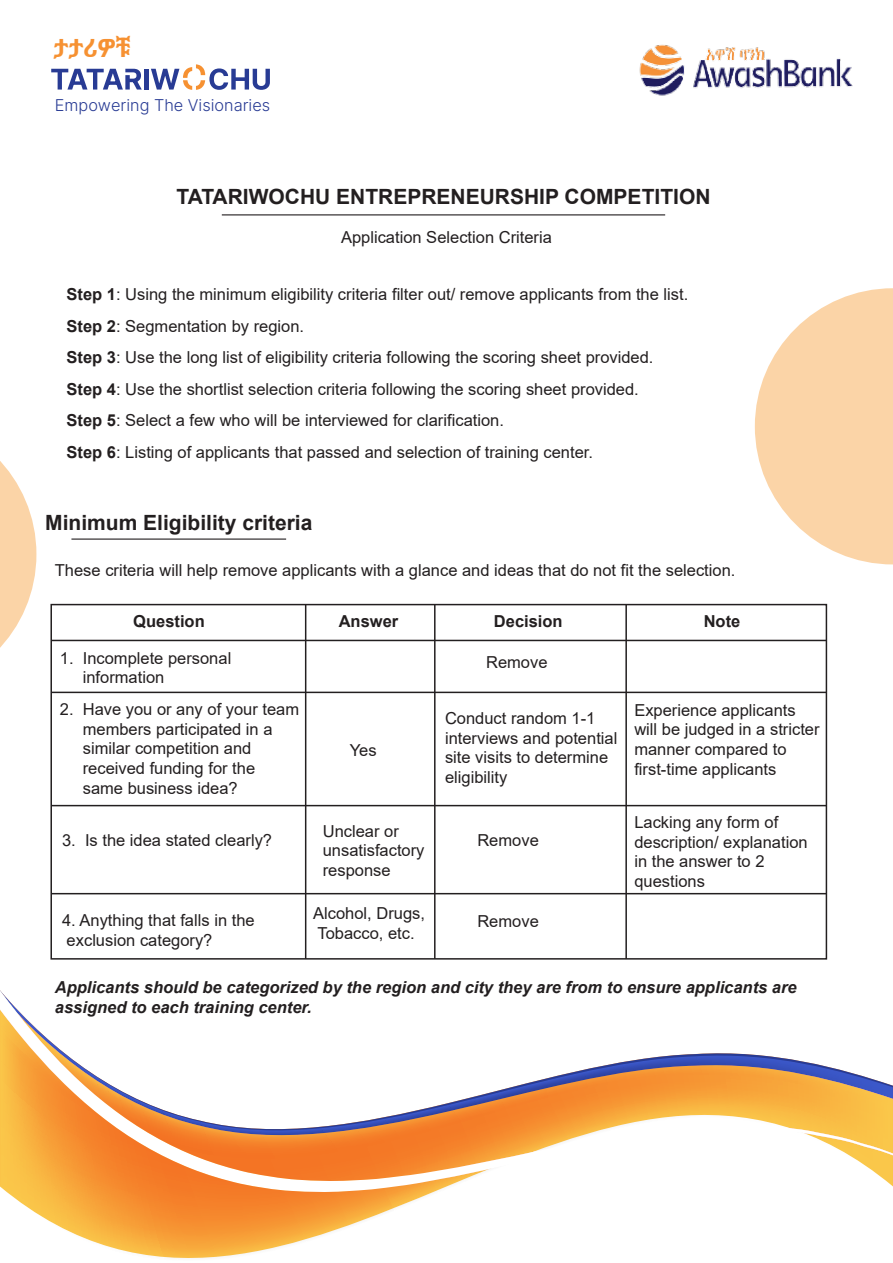
<style>
.page{position:relative;width:893px;height:1263px;background:#fff}
.page>*{position:absolute;margin:0;border:0;box-sizing:border-box;transform-origin:0 0}
.t1{font:700 semi-condensed 25.05px "Noto Sans Ethiopic";color:#f69132}
.t2{font:700 21px "Arial";color:#231f20}
.t3{font:16.5px/19.8px "Arial";color:#231f20}
.t4{font:italic 700 16.5px/19.8px "Arial";color:#231f20}
.t5{font:700 16.5px "Arial";color:#231f20}
.t6{font:300 16.35px "Inter";color:#283b94}
.s1{font-weight:700}
</style>
<div class="page">
<svg style="left:0;top:461px;width:36px;height:187px"></svg>
<svg style="left:755px;top:288px;width:138px;height:276px"></svg>
<svg style="left:0;top:990px;width:893px;height:268px"></svg>
<svg style="left:51px;top:69px;width:91px;height:21px"></svg>
<div style="left:144px;top:69px;width:5px;height:21px;background:#283b94"></div>
<svg style="left:151px;top:64px;width:119px;height:26px"></svg>
<img style="left:639px;top:44px;width:214px;height:52px">
<hr style="left:222px;top:214px;width:443px;height:1px;background:#231f20">
<hr style="left:71px;top:538px;width:215px;height:2px;background:#231f20">
<div style="left:50px;top:604px;width:777px;height:355px;border:2px solid #231f20"></div>
<hr style="left:305px;top:605px;width:1px;height:354px;background:#231f20">
<hr style="left:434px;top:605px;width:2px;height:354px;background:#231f20">
<hr style="left:625px;top:605px;width:2px;height:354px;background:#231f20">
<hr style="left:51px;top:640px;width:775px;height:1px;background:#231f20">
<hr style="left:51px;top:692px;width:775px;height:1px;background:#231f20">
<hr style="left:51px;top:805px;width:775px;height:1px;background:#231f20">
<hr style="left:51px;top:893px;width:775px;height:1px;background:#231f20">
<h1 class="t1" style="left:53px;top:33px;width:79px">ታታሪዎቹ</h1>
<p class="t6" style="left:55px;top:93px;width:217px">Empowering The Visionaries</p>
<p class="t2" style="left:176px;top:182px;width:535px">TATARIWOCHU ENTREPRENEURSHIP COMPETITION</p>
<p class="t3" style="left:341px;top:227px;width:212px">Application Selection Criteria</p>
<p class="t3" style="left:67px;top:278px;width:623px;line-height:31.5px"><span class="s1">Step 1</span>: Using the minimum eligibility criteria filter out/ remove applicants from the list.<br><span class="s1">Step 2</span>: Segmentation by region.<br><span class="s1">Step 3</span>: Use the long list of eligibility criteria following the scoring sheet provided.<br><span class="s1">Step 4</span>: Use the shortlist selection criteria following the scoring sheet provided.<br><span class="s1">Step 5</span>: Select a few who will be interviewed for clarification.<br><span class="s1">Step 6</span>: Listing of applicants that passed and selection of training center.</p>
<p class="t2" style="left:45px;top:508px;width:269px">Minimum Eligibility criteria</p>
<p class="t3" style="left:55px;top:560px;width:682px">These criteria will help remove applicants with a glance and ideas that do not fit the selection.</p>
<p class="t5" style="left:133px;top:609px;width:73px">Question</p>
<p class="t5" style="left:339px;top:609px;width:61px">Answer</p>
<p class="t5" style="left:494px;top:609px;width:70px">Decision</p>
<p class="t5" style="left:704px;top:609px;width:38px">Note</p>
<p class="t3" style="left:83px;top:648px;width:150px;text-indent:-23px">1. Incomplete personal information</p>
<p class="t3" style="left:83px;top:699px;width:218px;text-indent:-23px">2. Have you or any of your team members participated in a similar competition and received funding for the same business idea?</p>
<p class="t3" style="left:62px;top:830px;width:212px">3. Is the idea stated clearly?</p>
<p class="t3" style="left:486px;top:652px;width:63px">Remove</p>
<p class="t3" style="left:445px;top:708px;width:174px">Conduct random 1-1 interviews and potential site visits to determine eligibility</p>
<p class="t3" style="left:634px;top:700px;width:187px">Experience applicants will be judged in a stricter manner compared to first-time applicants</p>
<p class="t3" style="left:634px;top:812px;width:175px">Lacking any form of description/ explanation in the answer to 2 questions</p>
<p class="t3" style="left:350px;top:740px;width:28px">Yes</p>
<p class="t3" style="left:323px;top:821px;width:103px">Unclear or unsatisfactory response</p>
<p class="t3" style="left:477px;top:830px;width:63px">Remove</p>
<p class="t3" style="left:62px;top:911px;width:194px">4. Anything that falls in the exclusion category?</p>
<p class="t3" style="left:313px;top:903px;width:113px">Alcohol, Drugs,<br>Tobacco, etc.</p>
<p class="t3" style="left:477px;top:911px;width:63px">Remove</p>
<p class="t4" style="left:55px;top:978px;width:743px">Applicants should be categorized by the region and city they are from to ensure applicants are assigned to each training center.</p>
</div>
